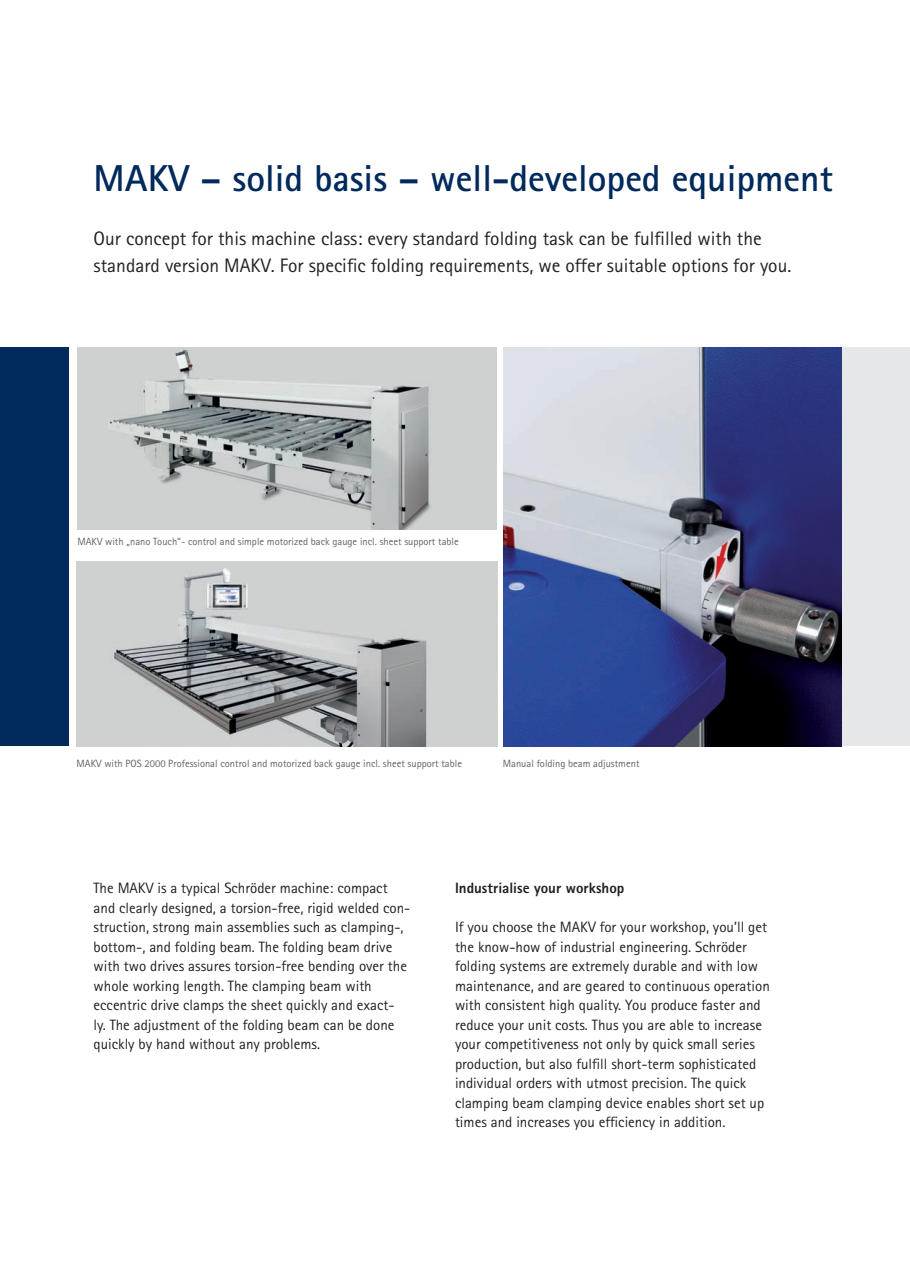
<style>
.page{position:relative;width:910px;height:1280px;background:#fff}
.page>*{position:absolute;margin:0;border:0;box-sizing:border-box;transform-origin:0 0}
.t1{font:700 37.5px "Agfa Rotis Sans Serif";color:#00295c}
.t2{font:19.5px/27px "Agfa Rotis Sans Serif";color:#231f20}
.t3{font:15px/19.5px "Agfa Rotis Sans Serif";color:#231f20}
.t4{font:800 15px "Agfa Rotis Sans Serif";color:#231f20}
.t5{font:10.5px "Agfa Rotis Sans Serif";color:#636366}
</style>
<div class="page">
<div style="left:0;top:347px;width:68px;height:399px;background:#00295c"></div>
<div style="left:842px;top:347px;width:68px;height:399px;background:#e6e7e9"></div>
<img style="left:504px;top:347px;width:338px;height:399px">
<img style="left:77px;top:347px;width:419px;height:182px">
<img style="left:77px;top:562px;width:420px;height:184px">
<h1 class="t1" style="left:94px;top:155px;width:741px">MAKV – solid basis – well-developed equipment</h1>
<h2 class="t2" style="left:94px;top:225px;width:699px">Our concept for this machine class: every standard folding task can be fulfilled with the standard version MAKV. For specific folding requirements, we offer suitable options for you.</h2>
<p class="t5" style="left:77px;top:535px;width:383px">MAKV with „nano Touch“- control and simple motorized back gauge incl. sheet support table</p>
<p class="t5" style="left:77px;top:757px;width:387px">MAKV with POS 2000 Professional control and motorized back gauge incl. sheet support table</p>
<p class="t5" style="left:503px;top:757px;width:138px">Manual folding beam adjustment</p>
<p class="t3" style="left:94px;top:878px;width:318px">The MAKV is a typical Schröder machine: compact and clearly designed, a torsion-free, rigid welded con&shy;struction, strong main assemblies such as clamping-, bottom-, and folding beam. The folding beam drive with two drives assures torsion-free bending over the whole working length. The clamping beam with eccentric drive clamps the sheet quickly and exact&shy;ly. The adjustment of the folding beam can be done quickly by hand without any problems.</p>
<p class="t4" style="left:455px;top:878px;width:171px">Industrialise your workshop</p>
<p class="t3" style="left:455px;top:917px;width:316px">If you choose the MAKV for your workshop, you’ll get the know-how of industrial engineering. Schröder folding systems are extremely durable and with low maintenance, and are geared to continuous operation with consistent high quality. You produce faster and reduce your unit costs. Thus you are able to increase your competitiveness not only by quick small series production, but also fulfill short-term sophisticated individual orders with utmost precision. The quick clamping beam clamping device enables short set up times and increases you efficiency in addition.</p>
</div>
